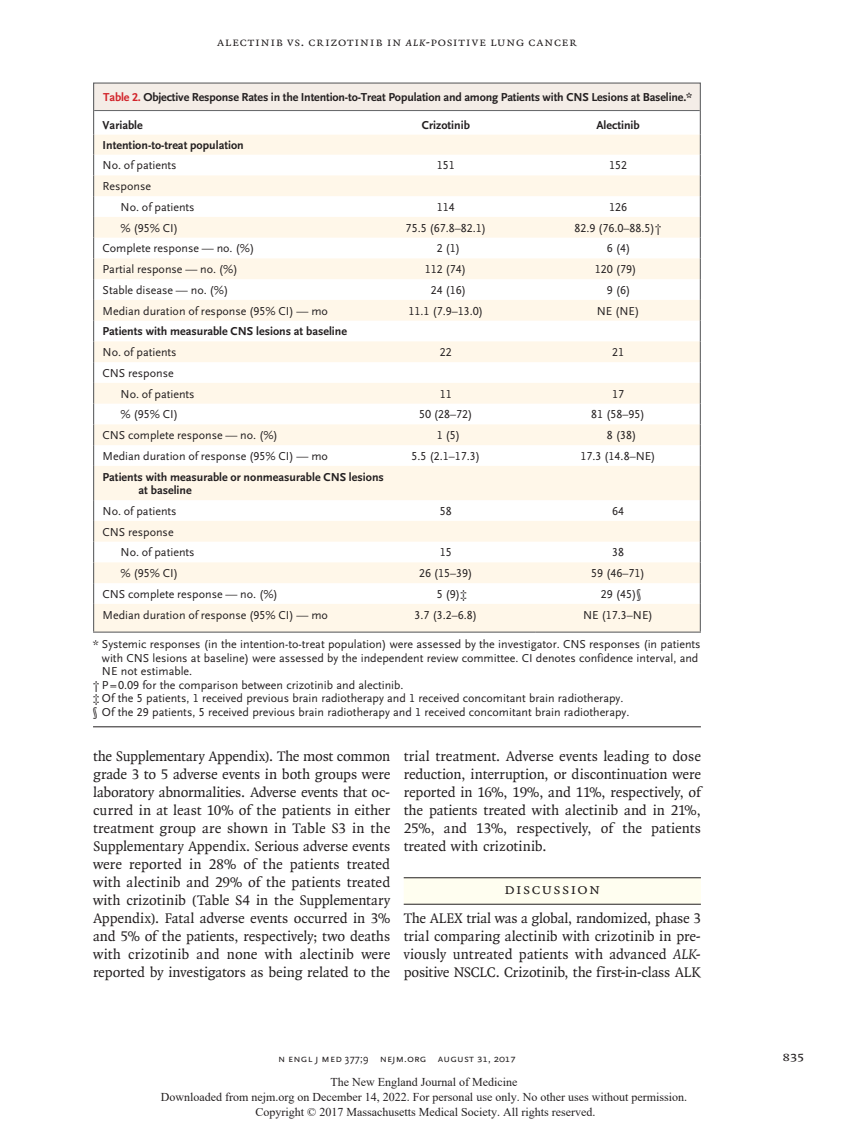
<style>
.page{position:relative;width:851px;height:1134px;background:#fff}
.page>*{position:absolute;margin:0;border:0;box-sizing:border-box;transform-origin:0 0}
.t1{font:15.75px "OTNEJM Quadraat Small Cap";letter-spacing:.08em;color:#231f20}
.t2{font:15px/18px "OTNEJM Quadraat";color:#231f20;text-align:justify}
.t3{font:14.25px "OTNEJM Quadraat Cap";color:#231f20}
.t4{font:12.75px "OTNEJM Quadraat Small Cap";letter-spacing:.055em;color:#231f20}
.t5{font:12px/20.7px "OTNEJM Scala Sans LF";color:#231f20}
.t6{font:700 12px/13.5px "OTNEJM Scala Sans LF";color:#231f20}
.t7{font:12px/15px "Times New Roman";color:#231f20;text-align:center}
.t8{font:10.8px "OTNEJM Scala Sans LF Cap";letter-spacing:.01em;color:#231f20}
.s1{font-style:italic}
.s2{color:#d2232a}
.s3{font-family:"OTNEJM Scala Sans OSF"}
.s4{font-family:"OTNEJM Scala Sans LF Small Cap"}
</style>
<div class="page">
<div style="left:404px;top:878px;width:296px;height:26px;background:#fffef0"></div>
<hr style="left:404px;top:877px;width:296px;height:1px;background:#231f20">
<hr style="left:404px;top:904px;width:296px;height:1px;background:#231f20">
<svg style="left:94px;top:135px;width:605px;height:497px;fill:#fff7e9"></svg>
<svg style="left:93px;top:111px;width:1px;height:355px"></svg>
<svg style="left:699px;top:111px;width:1px;height:355px"></svg>
<hr style="left:93px;top:466px;width:1px;height:34px;background:#636466">
<hr style="left:699px;top:466px;width:1px;height:34px;background:#636466">
<svg style="left:93px;top:500px;width:1px;height:132px"></svg>
<svg style="left:699px;top:500px;width:1px;height:132px"></svg>
<hr style="left:93px;top:632px;width:263px;height:1px;background:#636466">
<hr style="left:356px;top:632px;width:180px;height:1px;background:#636466">
<hr style="left:536px;top:632px;width:164px;height:1px;background:#636466">
<div style="left:94px;top:83px;width:606px;height:28px;background:#f4ede7"></div>
<div style="left:93px;top:82px;width:607px;height:29px;border:1px solid #636466"></div>
<hr style="left:93px;top:726px;width:607px;height:1px;background:#231f20">
<p class="t4" style="left:217px;top:35px;width:361px">Alectinib vs. Crizotinib in <span class="s1">ALK</span>-Positive Lung Cancer</p>
<p class="t6" style="left:103px;top:91px;width:590px"><span class="s2">Table 2.</span> Objective Response Rates in the Intention-to-Treat Population and among Patients with CNS Lesions at Baseline.*</p>
<p class="t6" style="left:103px;top:118px;width:42px">Variable</p>
<p class="t6" style="left:422px;top:118px;width:50px">Crizotinib</p>
<p class="t6" style="left:596px;top:118px;width:45px">Alectinib</p>
<p class="t6" style="left:103px;top:138px;width:143px">Intention-to-treat population</p>
<p class="t5" style="left:103px;top:155px;width:76px">No. of patients</p>
<p class="t5" style="left:437px;top:155px;width:19px">151</p>
<p class="t5" style="left:609px;top:155px;width:19px">152</p>
<p class="t5" style="left:121px;top:176px;width:76px;text-indent:-18px">Response<br>No. of patients</p>
<p class="t5" style="left:437px;top:197px;width:19px">114</p>
<p class="t5" style="left:609px;top:197px;width:19px">126</p>
<p class="t5" style="left:121px;top:218px;width:59px">% (95% CI)</p>
<p class="t5" style="left:405px;top:218px;width:82px">75.5 (67.8–82.1)</p>
<p class="t5" style="left:574px;top:218px;width:89px">82.9 (76.0–88.5)†</p>
<p class="t5" style="left:103px;top:238px;width:153px">Complete response — no. (%)</p>
<p class="t5" style="left:436px;top:238px;width:25px">2 (1)</p>
<p class="t5" style="left:607px;top:238px;width:25px">6 (4)</p>
<p class="t5" style="left:103px;top:259px;width:137px">Partial response — no. (%)</p>
<p class="t5" style="left:424px;top:259px;width:43px">112 (74)</p>
<p class="t5" style="left:595px;top:259px;width:43px">120 (79)</p>
<p class="t5" style="left:103px;top:280px;width:127px">Stable disease — no. (%)</p>
<p class="t5" style="left:430px;top:280px;width:37px">24 (16)</p>
<p class="t5" style="left:607px;top:280px;width:25px">9 (6)</p>
<p class="t5" style="left:103px;top:301px;width:227px">Median duration of response (95% CI) — mo</p>
<p class="t5" style="left:408px;top:301px;width:76px">11.1 (7.9–13.0)</p>
<p class="t5" style="left:596px;top:301px;width:44px">NE (NE)</p>
<p class="t6" style="left:103px;top:325px;width:246px">Patients with measurable CNS lesions at baseline</p>
<p class="t5" style="left:103px;top:342px;width:76px">No. of patients</p>
<p class="t5" style="left:440px;top:342px;width:13px">22</p>
<p class="t5" style="left:612px;top:342px;width:13px">21</p>
<p class="t5" style="left:121px;top:363px;width:76px;text-indent:-18px">CNS response<br>No. of patients</p>
<p class="t5" style="left:440px;top:384px;width:13px">11</p>
<p class="t5" style="left:612px;top:384px;width:13px">17</p>
<p class="t5" style="left:121px;top:404px;width:59px">% (95% CI)</p>
<p class="t5" style="left:419px;top:404px;width:55px">50 (28–72)</p>
<p class="t5" style="left:591px;top:404px;width:55px">81 (58–95)</p>
<p class="t5" style="left:103px;top:425px;width:177px">CNS complete response — no. (%)</p>
<p class="t5" style="left:436px;top:425px;width:25px">1 (5)</p>
<p class="t5" style="left:607px;top:425px;width:31px">8 (38)</p>
<p class="t5" style="left:103px;top:446px;width:227px">Median duration of response (95% CI) — mo</p>
<p class="t5" style="left:411px;top:446px;width:70px">5.5 (2.1–17.3)</p>
<p class="t5" style="left:580px;top:446px;width:77px">17.3 (14.8–NE)</p>
<p class="t6" style="left:139px;top:470px;width:247px;text-indent:-36px">Patients with measurable or nonmeasurable CNS lesions at baseline</p>
<p class="t5" style="left:103px;top:501px;width:76px">No. of patients</p>
<p class="t5" style="left:440px;top:501px;width:13px">58</p>
<p class="t5" style="left:612px;top:501px;width:13px">64</p>
<p class="t5" style="left:121px;top:522px;width:76px;text-indent:-18px">CNS response<br>No. of patients</p>
<p class="t5" style="left:440px;top:542px;width:13px">15</p>
<p class="t5" style="left:612px;top:542px;width:13px">38</p>
<p class="t5" style="left:121px;top:563px;width:59px">% (95% CI)</p>
<p class="t5" style="left:419px;top:563px;width:55px">26 (15–39)</p>
<p class="t5" style="left:591px;top:563px;width:55px">59 (46–71)</p>
<p class="t5" style="left:103px;top:584px;width:177px">CNS complete response — no. (%)</p>
<p class="t5" style="left:436px;top:584px;width:32px">5 (9)‡</p>
<p class="t5" style="left:601px;top:584px;width:42px">29 (45)§</p>
<p class="t5" style="left:102px;top:605px;width:227px">Median duration of response (95% CI) — mo</p>
<p class="t5" style="left:414px;top:605px;width:64px">3.7 (3.2–6.8)</p>
<p class="t5" style="left:583px;top:605px;width:71px">NE (17.3–NE)</p>
<p class="t5" style="left:93px;top:634px;width:609px">* Systemic responses (in the intention-to-treat population) were assessed by the investigator. CNS responses (in patients</p>
<p class="t5" style="left:102px;top:648px;width:598px">with CNS lesions at baseline) were assessed by the independent review committee. CI denotes confidence interval, and</p>
<p class="t5" style="left:102px;top:661px;width:92px">NE not estimable.</p>
<p class="t5" style="left:93px;top:675px;width:312px">† P=0.09 for the comparison between crizotinib and alectinib.</p>
<p class="t5" style="left:93px;top:688px;width:532px">‡ Of the 5 patients, 1 received previous brain radiotherapy and 1 received concomitant brain radiotherapy.</p>
<p class="t5" style="left:93px;top:702px;width:538px">§ Of the 29 patients, 5 received previous brain radiotherapy and 1 received concomitant brain radiotherapy.</p>
<p class="t2" style="left:93px;top:747px;width:299px">the Supplementary Appendix). The most common grade 3 to 5 adverse events in both groups were laboratory abnormalities. Adverse events that oc&shy;curred in at least 10% of the patients in either treatment group are shown in Table S3 in the Supplementary Appendix. Serious adverse events were reported in 28% of the patients treated with alectinib and 29% of the patients treated with crizotinib (Table S4 in the Supplementary Appendix). Fatal adverse events occurred in 3% and 5% of the patients, respectively; two deaths with crizotinib and none with alectinib were reported by investigators as being related to the</p>
<p class="t2" style="left:404px;top:747px;width:299px">trial treatment. Adverse events leading to dose reduction, interruption, or discontinuation were reported in 16%, 19%, and 11%, respectively, of the patients treated with alectinib and in 21%, 25%, and 13%, respectively, of the patients treated with crizotinib.</p>
<h1 class="t1" style="left:504px;top:880px;width:98px">Discussion</h1>
<p class="t2" style="left:404px;top:909px;width:299px">The ALEX trial was a global, randomized, phase 3 trial comparing alectinib with crizotinib in pre&shy;viously untreated patients with advanced <span class="s1">ALK&shy;</span>positive NSCLC. Crizotinib, the first-in-class ALK</p>
<p class="t8" style="left:278px;top:1053px;width:239px">n engl j med <span class="s3">377;9</span> nejm.org <span class="s4">August 31, 2017</span></p>
<p class="t3" style="left:782px;top:1048px;width:23px">835</p>
<p class="t7" style="left:161px;top:1074px;width:527px">The New England Journal of Medicine<br>Downloaded from nejm.org on December 14, 2022. For personal use only. No other uses without permission.<br>Copyright © 2017 Massachusetts Medical Society. All rights reserved.</p>
</div>
